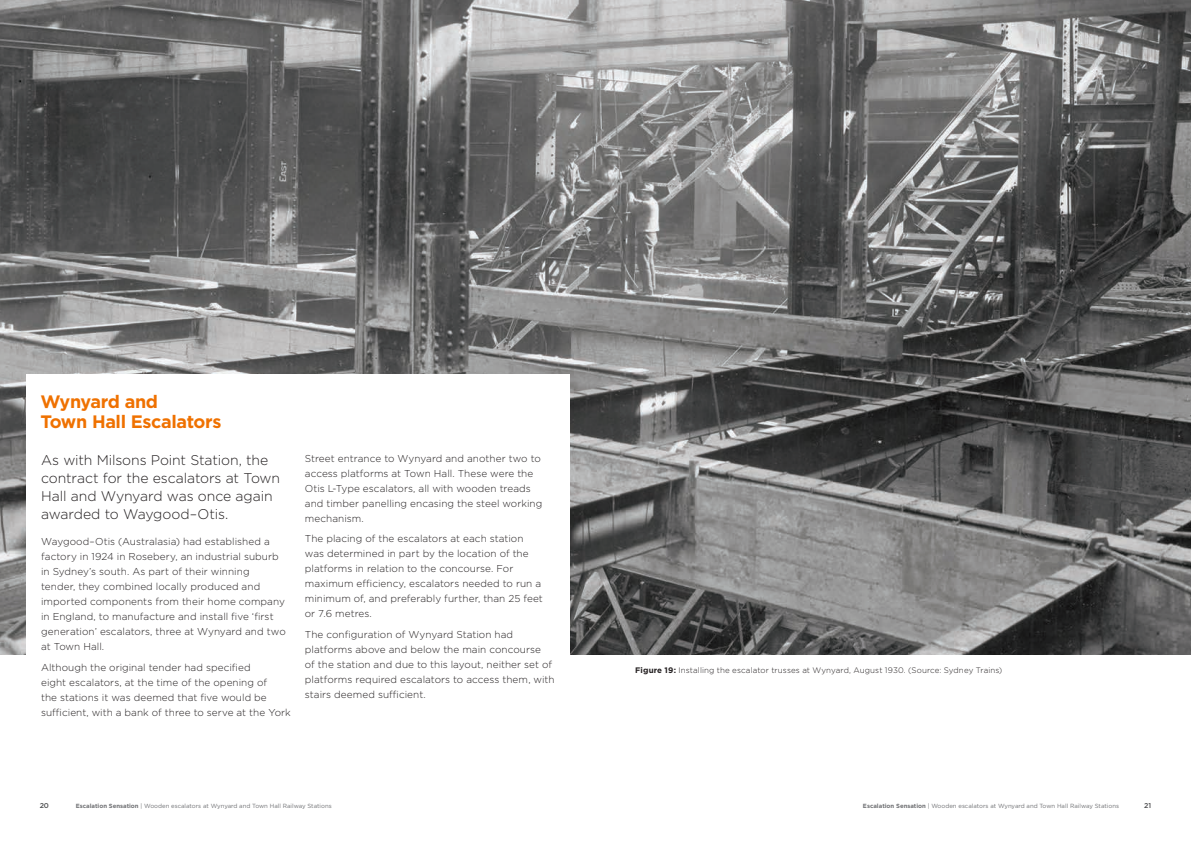
<style>
.page{position:relative;width:1191px;height:842px;background:#fff}
.page>*{position:absolute;margin:0;border:0;box-sizing:border-box;transform-origin:0 0}
.t1{font:700 18px/20px "Gotham";letter-spacing:-.02em;color:#ef7100}
.Intro_Text{font:300 14px/18px "Gotham";letter-spacing:-.01em;color:#231f20}
.Body_Text{font:300 10px/15px "Gotham";letter-spacing:.005em;color:#231f20}
.t2{font:300 8px "Gotham";letter-spacing:.015em;color:#231f20}
.t3{font:500 7px "Gotham";color:#4b4c4d}
.t4{font:6px "Gotham";color:#717275}
.s1{font-weight:700}
</style>
<div class="page">
<img style="left:0;top:0;width:1191px;height:655px">
<div style="left:26px;top:374px;width:543px;height:375px;background:#fff"></div>
<h1 class="t1" style="left:40px;top:391px;width:182px">Wynyard and<br>Town Hall Escalators</h1>
<p class="Intro_Text" style="left:41px;top:450px;width:240px">As with Milsons Point Station, the contract for the escalators at Town<br>Hall and Wynyard was once again awarded to Waygood–Otis.</p>
<p class="Body_Text" style="left:41px;top:534px;width:246px">Waygood–Otis (Australasia) had established a factory in 1924 in Rosebery, an industrial suburb in Sydney’s south. As part of their winning tender, they combined locally produced and imported components from their home company in England, to manufacture and install five ‘first generation’ escalators, three at Wynyard and two at Town Hall.</p>
<p class="Body_Text" style="left:41px;top:659px;width:251px">Although the original tender had specified<br>eight escalators, at the time of the opening of<br>the stations it was deemed that five would be sufficient, with a bank of three to serve at the York</p>
<p class="Body_Text" style="left:305px;top:450px;width:239px">Street entrance to Wynyard and another two to access platforms at Town Hall. These were the Otis L-Type escalators, all with wooden treads and timber panelling encasing the steel working mechanism.</p>
<p class="Body_Text" style="left:305px;top:531px;width:239px">The placing of the escalators at each station was determined in part by the location of the platforms in relation to the concourse. For maximum efficiency, escalators needed to run a minimum of, and preferably further, than 25 feet or 7.6 metres.</p>
<p class="Body_Text" style="left:305px;top:627px;width:251px">The configuration of Wynyard Station had platforms above and below the main concourse<br>of the station and due to this layout, neither set of platforms required escalators to access them, with stairs deemed sufficient.</p>
<p class="t2" style="left:635px;top:665px;width:369px"><span class="s1">Figure 19:</span> Installing the escalator trusses at Wynyard, August 1930. (Source: Sydney Trains)</p>
<p class="t3" style="left:40px;top:801px;width:11px">20</p>
<p class="t4" style="left:76px;top:802px;width:257px"><span class="s1">Escalation Sensation</span> | Wooden escalators at Wynyard and Town Hall Railway Stations</p>
<p class="t4" style="left:863px;top:802px;width:257px"><span class="s1">Escalation Sensation</span> | Wooden escalators at Wynyard and Town Hall Railway Stations</p>
<p class="t3" style="left:1144px;top:801px;width:9px">21</p>
</div>
